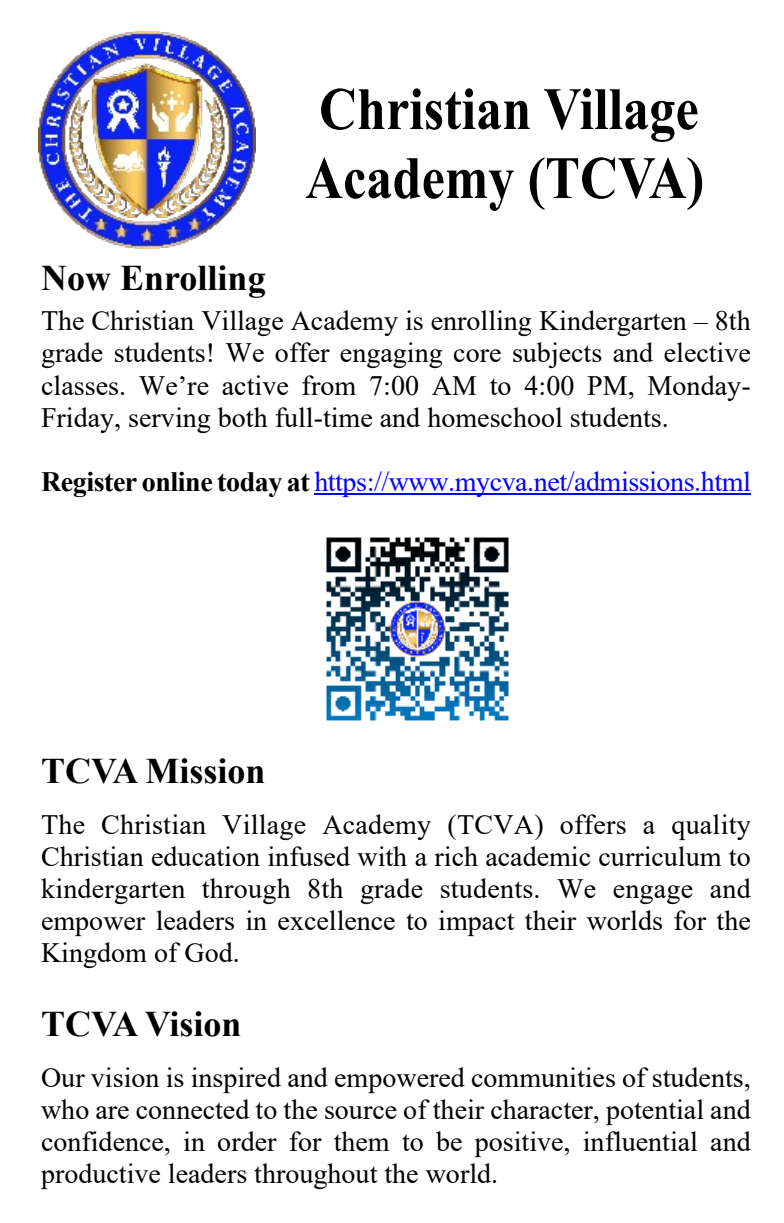
<style>
.page{position:relative;width:784px;height:1223px;background:#fff}
.page>*{position:absolute;margin:0;border:0;box-sizing:border-box;transform-origin:0 0}
.t1{font:700 60px/69px "Times New Roman";color:#000;scale:.87 1}
.t2{font:700 36px "Times New Roman";color:#000}
.t3{font:28px/32.2px "Times New Roman";color:#000;text-align:justify}
.t4{font:28px "Times New Roman";letter-spacing:-.015em;color:#00f}
.s1{font-weight:700;color:#000}
</style>
<div class="page">
<hr style="left:314px;top:493px;width:436px;height:2px;background:#00f">
<img style="left:326px;top:537px;width:183px;height:184px">
<img style="left:39px;top:31px;width:217px;height:217px">
<h1 class="t1" style="left:305px;top:81px;width:460px">Christian Village<br>Academy (TCVA)</h1>
<p class="t2" style="left:41px;top:265px;width:226px">Now Enrolling</p>
<p class="t3" style="left:41px;top:307px;width:711px">The Christian Village Academy is enrolling Kindergarten – 8th grade students! We offer engaging core subjects and elective classes. We’re active from 7:00 AM to 4:00 PM, Monday-Friday, serving both full-time and homeschool students.</p>
<p class="t4" style="left:41px;top:472px;width:711px"><span class="s1">Register online today at</span> https://www.mycva.net/admissions.html</p>
<p class="t2" style="left:41px;top:759px;width:226px">TCVA Mission</p>
<p class="t3" style="left:41px;top:811px;width:711px">The Christian Village Academy (TCVA) offers a quality Christian education infused with a rich academic curriculum to kindergarten through 8th grade students. We engage and empower leaders in excellence to impact their worlds for the Kingdom of God.</p>
<p class="t2" style="left:41px;top:1012px;width:202px">TCVA Vision</p>
<p class="t3" style="left:41px;top:1063px;width:711px">Our vision is inspired and empowered communities of students, who are connected to the source of their character, potential and confidence, in order for them to be positive, influential and productive leaders throughout the world.</p>
</div>
